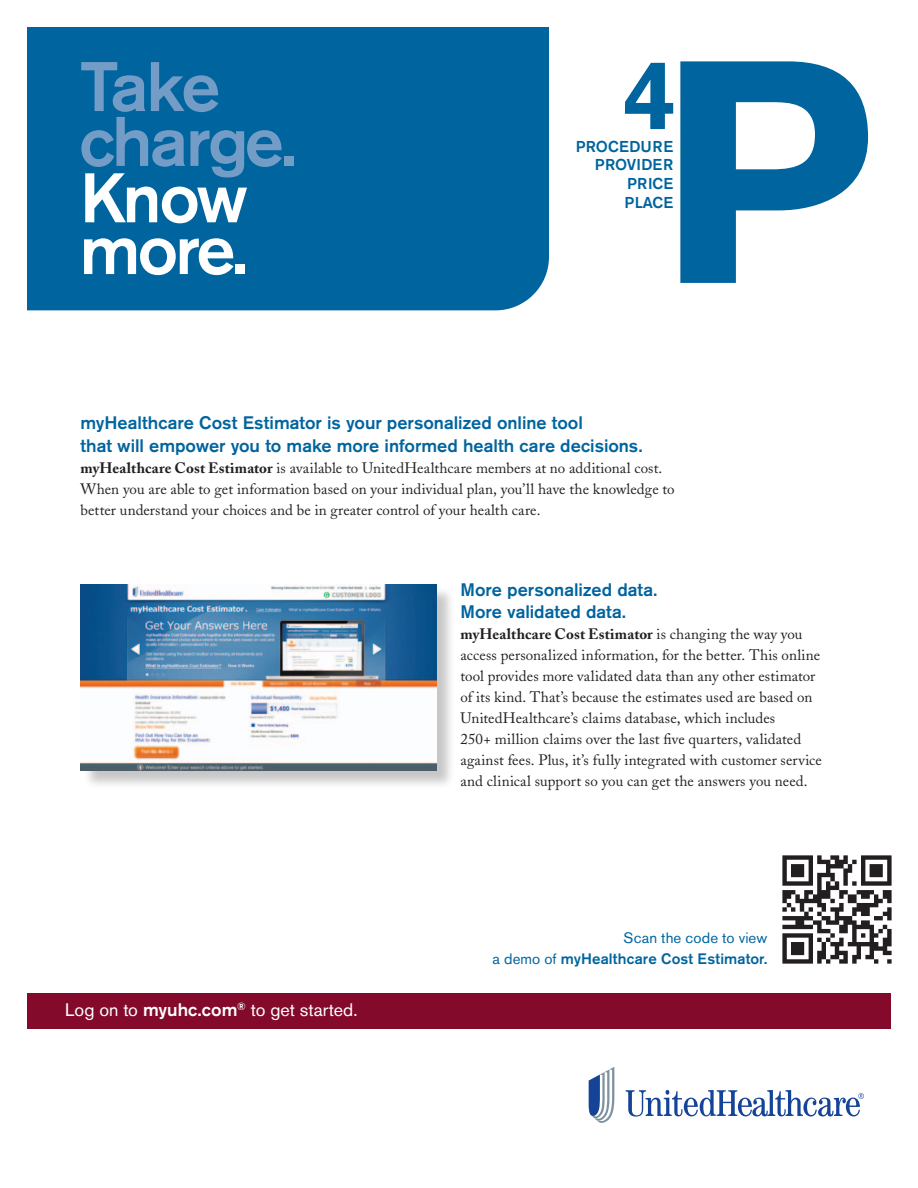
<style>
.page{position:relative;width:918px;height:1188px;background:#fff}
.page>*{position:absolute;margin:0;border:0;box-sizing:border-box;transform-origin:0 0}
.t1{font:500 18px/22.5px "Akzidenz Grotesk BE";color:#00649e}
.t2{font:18px "Akzidenz Grotesk BE";color:#fff}
.t3{font:500 15.6px/18.8px "Akzidenz Grotesk BE";color:#00649e;text-align:right}
.t4{font:15px/21px "Adobe Caslon";letter-spacing:.005em;color:#231f20}
.t5{font:500 15px/21px "Akzidenz Grotesk BE";letter-spacing:.01em;color:#00649e;text-align:right}
.s1{font-weight:700}
.s2{font-weight:500}
.s3{font-weight:400}
</style>
<div class="page">
<div style="left:27px;top:27px;width:522px;height:283px;background:#00649e"></div>
<svg style="left:626px;top:1090px;width:238px;height:27px"></svg>
<svg style="left:589px;top:1067px;width:25px;height:56px"></svg>
<div style="left:27px;top:993px;width:864px;height:35px;background:#830a2b"></div>
<svg style="left:680px;top:61px;width:188px;height:222px"></svg>
<svg style="left:625px;top:63px;width:48px;height:66px"></svg>
<div style="left:83px;top:586px;width:372px;height:203px;background:#231f20;opacity:.25"></div>
<img style="left:81px;top:585px;width:355px;height:186px">
<img style="left:782px;top:855px;width:110px;height:109px">
<div style="left:284px;top:156px;width:9px;height:10px;background:#739dc6"></div>
<svg style="left:81px;top:62px;width:201px;height:161px;background:#3481b1"></svg>
<svg style="left:84px;top:238px;width:150px;height:37px"></svg>
<div style="left:236px;top:265px;width:9px;height:9px;background:#fff"></div>
<p class="t3" style="left:576px;top:137px;width:99px">PROCEDURE<br>PROVIDER<br>PRICE<br>PLACE</p>
<p class="t1" style="left:80px;top:411px;width:564px">myHealthcare Cost Estimator is your personalized online tool<br>that will empower you to make more informed health care decisions.</p>
<p class="t4" style="left:80px;top:457px;width:596px"><span class="s1">myHealthcare Cost Estimator</span> is available to UnitedHealthcare members at no additional cost.<br>When you are able to get information based on your individual plan, you’ll have the knowledge to better understand your choices and be in greater control of your health care.</p>
<p class="t1" style="left:460px;top:578px;width:198px">More personalized data.<br>More validated data.</p>
<p class="t4" style="left:460px;top:624px;width:363px"><span class="s1">myHealthcare Cost Estimator</span> is changing the way you access personalized information, for the better. This online tool provides more validated data than any other estimator of its kind. That’s because the estimates used are based on UnitedHealthcare’s claims database, which includes<br>250+ million claims over the last five quarters, validated against fees. Plus, it’s fully integrated with customer service and clinical support so you can get the answers you need.</p>
<p class="t2" style="left:65px;top:999px;width:294px">Log on to <span class="s2">myuhc.com</span><sup>®</sup> to get started.</p>
<p class="t5" style="left:493px;top:927px;width:276px"><span class="s3">Scan the code to view<br>a demo of</span> myHealthcare Cost Estimator.</p>
</div>
